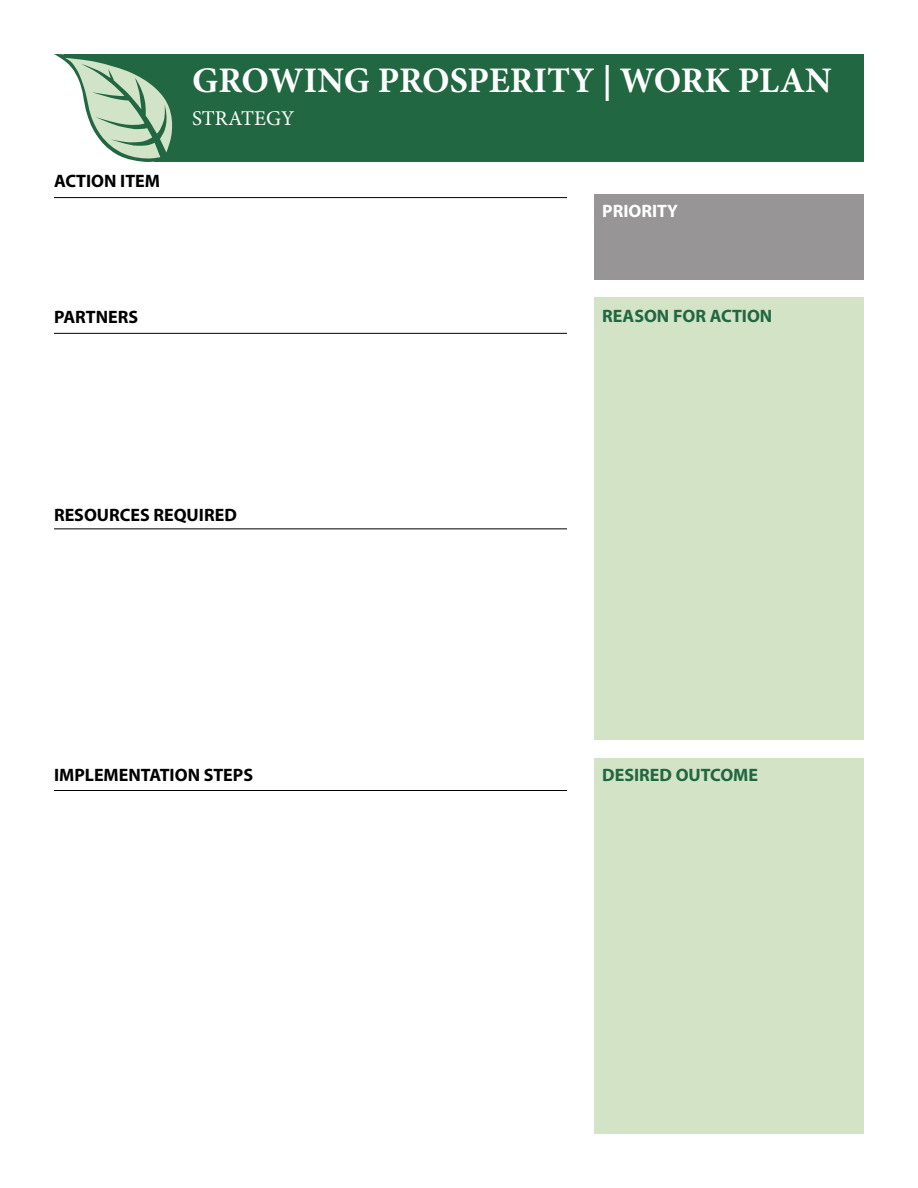
<style>
.page{position:relative;width:918px;height:1188px;background:#fff}
.page>*{position:absolute;margin:0;border:0;box-sizing:border-box;transform-origin:0 0}
.t1{font:700 36px "Minion Pro";color:#fff}
.t2{font:21px "Minion Pro";color:#fff}
.t3{font:700 18px "Myriad Pro";color:#000}
.t4{font:700 18px "Myriad Pro";color:#216741}
.t5{font:700 18px "Myriad Pro";color:#fff}
</style>
<div class="page">
<div style="left:176px;top:54px;width:688px;height:108px;background:#216741"></div>
<div style="left:594px;top:195px;width:270px;height:85px;background:#979595"></div>
<svg style="left:54px;top:54px;width:122px;height:108px"></svg>
<div style="left:594px;top:297px;width:270px;height:443px;background:#d2e3c6"></div>
<hr style="left:54px;top:528px;width:513px;height:1px;background:#000">
<hr style="left:54px;top:790px;width:513px;height:1px;background:#000">
<hr style="left:54px;top:333px;width:513px;height:1px;background:#000">
<hr style="left:54px;top:197px;width:513px;height:1px;background:#000">
<div style="left:594px;top:758px;width:270px;height:376px;background:#d2e3c6"></div>
<p class="t3" style="left:54px;top:170px;width:108px">ACTION ITEM</p>
<h1 class="t1" style="left:192px;top:55px;width:641px">GROWING PROSPERITY | WORK PLAN</h1>
<p class="t2" style="left:192px;top:104px;width:104px">STRATEGY</p>
<p class="t5" style="left:602px;top:199px;width:77px">PRIORITY</p>
<p class="t3" style="left:54px;top:305px;width:86px">PARTNERS</p>
<p class="t4" style="left:602px;top:304px;width:172px">REASON FOR ACTION</p>
<p class="t3" style="left:54px;top:503px;width:184px">RESOURCES REQUIRED</p>
<p class="t3" style="left:54px;top:764px;width:201px">IMPLEMENTATION STEPS</p>
<p class="t4" style="left:602px;top:764px;width:157px">DESIRED OUTCOME</p>
</div>
